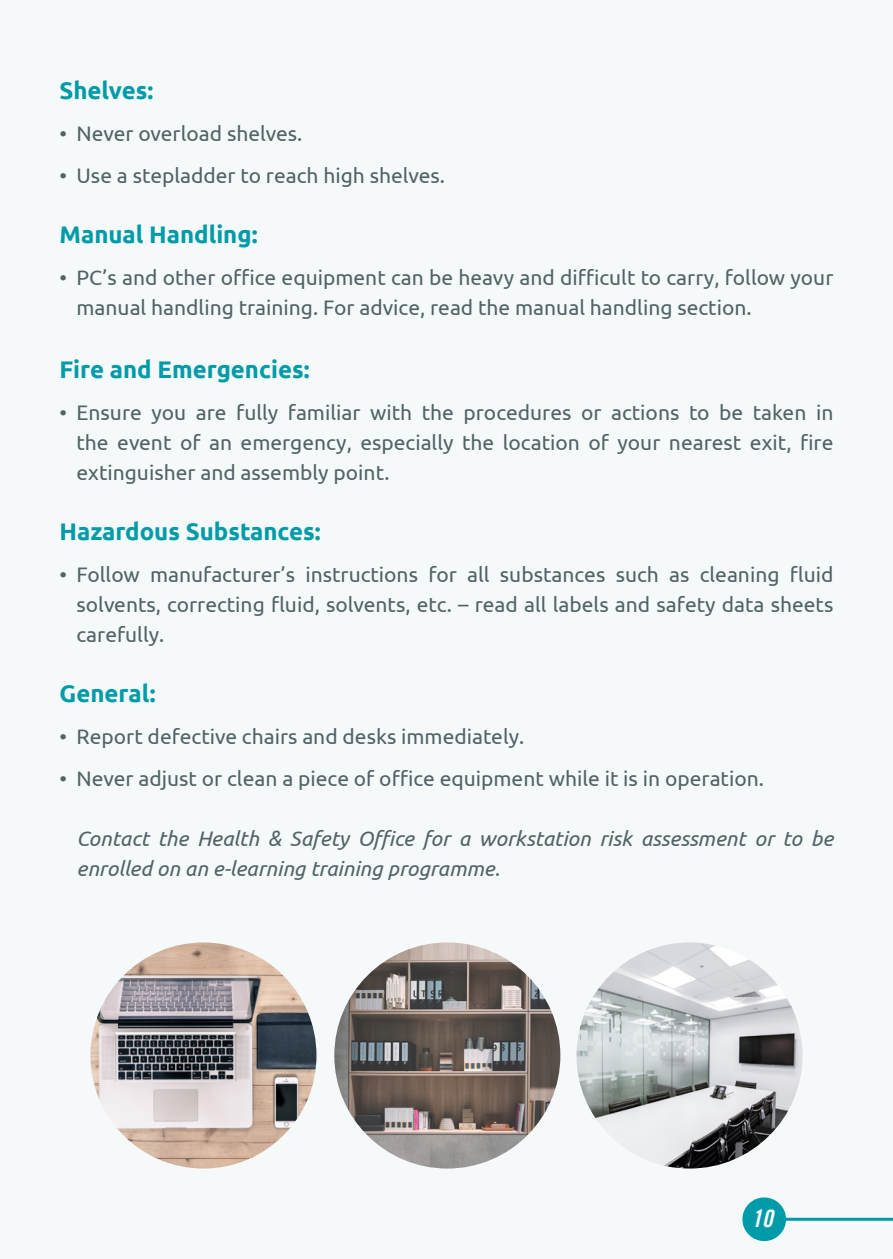
<style>
.page{position:relative;width:893px;height:1259px;background:#f5f9fa}
.page>*{position:absolute;margin:0;border:0;box-sizing:border-box;transform-origin:0 0}
.title2{font:700 24px "Ubuntu";color:#009ba8}
.body{font:700 24px "Ubuntu";color:#009ba8}
.t1{font:24px "Trade Gothic Bold Cond Twenty Obl";color:#fff}
.t2{font:21px/30px "Ubuntu";color:#516366;text-align:justify}
.bullets{font:italic 21px/30px "Ubuntu";color:#516366}
</style>
<div class="page">
<hr style="left:764px;top:1217px;width:129px;height:3px;background:#009ba8">
<div style="left:742px;top:1197px;width:44px;height:44px;background:#009ba8;border-radius:50%"></div>
<img style="left:576px;top:942px;width:226px;height:226px;border-radius:113px">
<img style="left:334px;top:942px;width:226px;height:226px;border-radius:113px">
<img style="left:90px;top:942px;width:226px;height:226px;border-radius:113px">
<p class="title2" style="left:60px;top:76px;width:95px">Shelves:</p>
<p class="t2" style="left:60px;top:118px;width:244px">• Never overload shelves.</p>
<p class="t2" style="left:60px;top:160px;width:387px">• Use a stepladder to reach high shelves.</p>
<p class="body" style="left:60px;top:220px;width:200px">Manual Handling:</p>
<p class="t2" style="left:77px;top:262px;width:758px;text-indent:-17px">• PC’s and other office equipment can be heavy and difficult to carry, follow your manual handling training. For advice, read the manual handling section.</p>
<p class="title2" style="left:60px;top:355px;width:252px">Fire and Emergencies:</p>
<p class="t2" style="left:77px;top:397px;width:758px;text-indent:-17px">• Ensure you are fully familiar with the procedures or actions to be taken in the event of an emergency, especially the location of your nearest exit, fire extinguisher and assembly point.</p>
<p class="title2" style="left:60px;top:517px;width:263px">Hazardous Substances:</p>
<p class="t2" style="left:77px;top:559px;width:758px;text-indent:-17px">• Follow manufacturer’s instructions for all substances such as cleaning fluid solvents, correcting fluid, solvents, etc. – read all labels and safety data sheets carefully.</p>
<p class="title2" style="left:60px;top:679px;width:98px">General:</p>
<p class="t2" style="left:60px;top:721px;width:466px">• Report defective chairs and desks immediately.</p>
<p class="t2" style="left:60px;top:763px;width:706px">• Never adjust or clean a piece of office equipment while it is in operation.</p>
<p class="bullets" style="left:77px;top:823px;width:758px">Contact the Health &amp; Safety Office for a workstation risk assessment or to be enrolled on an e-learning training programme.</p>
<p class="t1" style="left:751px;top:1204px;width:23px">10</p>
</div>
